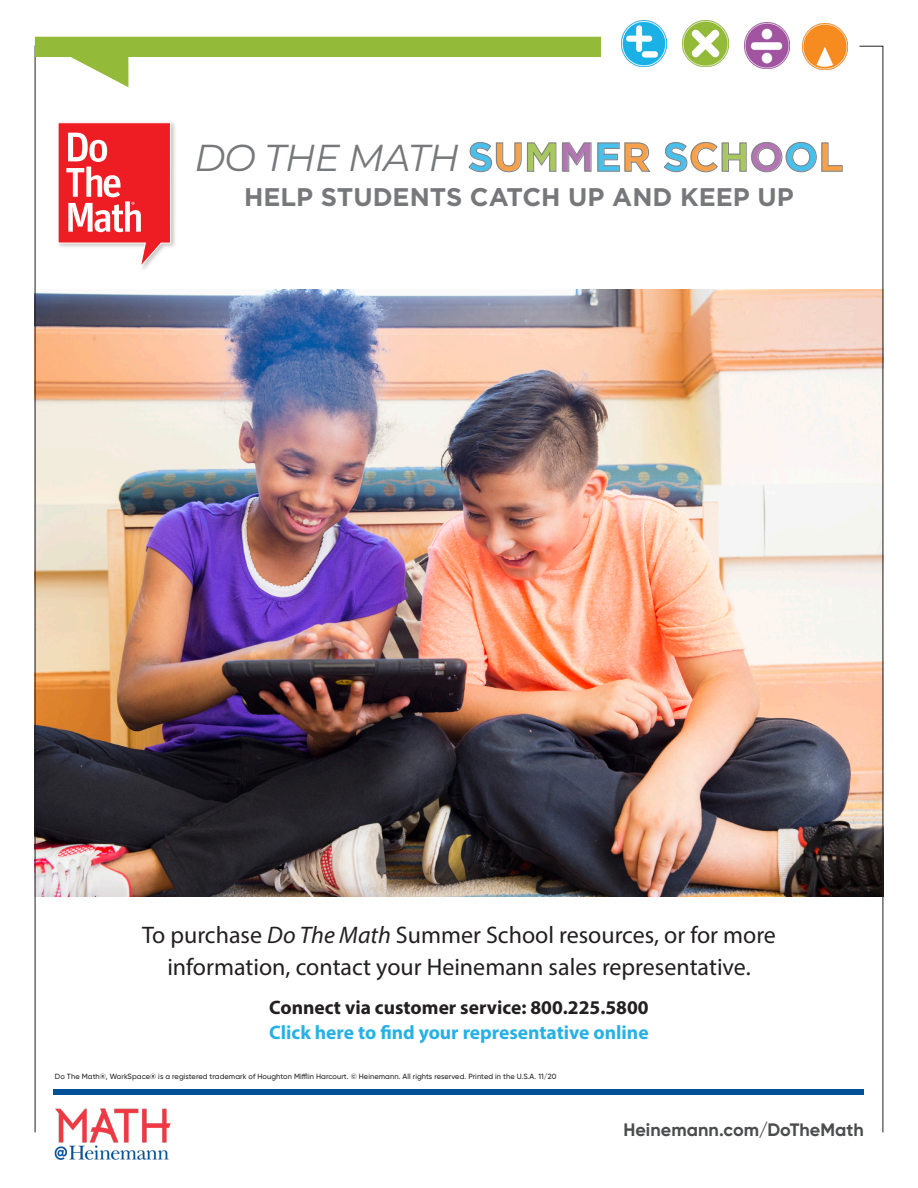
<style>
.page{position:relative;width:918px;height:1188px;background:#fff}
.page>*{position:absolute;margin:0;border:0;box-sizing:border-box;transform-origin:0 0}
.t1{font:italic 37.5px "Montserrat";letter-spacing:-.02em;color:#76787b}
.t2{font:700 25.5px "Gotham";color:#76787b}
.t3{font:24px/31.5px "Myriad Pro";color:#231f20;text-align:center}
.t4{font:700 19.5px "Myriad Pro";color:#26b1e6}
.t5{font:700 19.5px "Myriad Pro";color:#231f20}
.URL___Phone{font:700 18px "Gilroy";letter-spacing:.005em;color:#4b4c4d}
.t6{font:500 7.5px "Gilroy";letter-spacing:.01em;color:#231f20}
.s1{font-family:"Gotham";font-weight:700;font-style:normal;font-size:40.5px;color:#808285}
.s2{font-family:"Gotham";font-weight:700;font-style:normal;font-size:40.5px;color:#f68b1f}
.s3{font-family:"Gotham";font-weight:700;font-style:normal;font-size:40.5px;color:#93ba38}
.s4{font-family:"Gotham";font-weight:700;font-style:normal;font-size:40.5px;color:#a154a0}
.s5{font-family:"Gotham";font-weight:700;font-style:normal;font-size:40.5px;color:#1bb1e7}
.s6{font-style:italic}
</style>
<div class="page">
<img style="left:601px;top:290px;width:258px;height:606px">
<div style="left:54px;top:1089px;width:810px;height:5px;background:#01519a"></div>
<img style="left:55px;top:1133px;width:113px;height:26px">
<img style="left:35px;top:87px;width:566px;height:1046px">
<svg style="left:859px;top:46px;width:24px;height:1087px"></svg>
<img style="left:622px;top:21px;width:45px;height:45px">
<img style="left:683px;top:21px;width:45px;height:45px">
<img style="left:744px;top:23px;width:45px;height:45px">
<img style="left:802px;top:24px;width:46px;height:45px">
<svg style="left:35px;top:37px;width:566px;height:50px"></svg>
<p class="t1" style="left:194px;top:132px;width:650px">DO THE MATH <span class="s1">S</span><span class="s2">U</span><span class="s3">M</span><span class="s4">M</span><span class="s5">E</span><span class="s2">R</span> <span class="s5">S</span><span class="s2">C</span><span class="s3">H</span><span class="s4">O</span><span class="s5">O</span><span class="s2">L</span></p>
<p class="t2" style="left:244px;top:182px;width:551px">HELP STUDENTS CATCH UP AND KEEP UP</p>
<p class="t3" style="left:142px;top:919px;width:635px">To purchase <span class="s6">Do The Math</span> Summer School resources, or for more information, contact your Heinemann sales representative.</p>
<p class="t5" style="left:269px;top:994px;width:381px">Connect via customer service: 800.225.5800</p>
<p class="t4" style="left:269px;top:1020px;width:381px">Click here to find your representative online</p>
<p class="t6" style="left:55px;top:1072px;width:503px">Do The Math®, WorkSpace® is a registered trademark of Houghton Mifflin Harcourt. © Heinemann. All rights reserved. Printed in the U.S.A. 11/20</p>
<p class="URL___Phone" style="left:623px;top:1118px;width:242px">Heinemann.com/DoTheMath</p>
</div>
